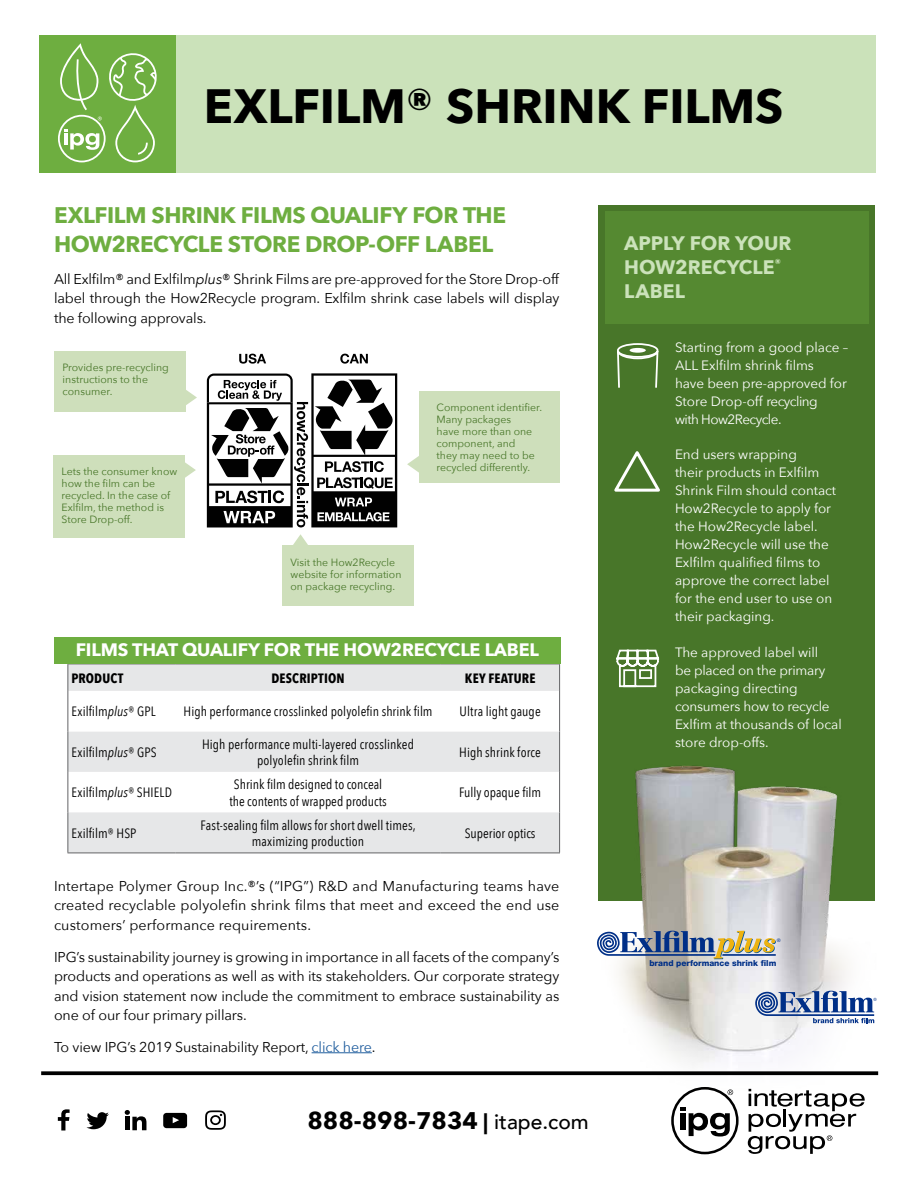
<style>
.page{position:relative;width:918px;height:1188px;background:#fff}
.page>*{position:absolute;margin:0;border:0;box-sizing:border-box;transform-origin:0 0}
.t1{font:700 48px "Avenir Next";color:#000}
.t2{font:700 24px "Avenir Next";color:#000}
.t3{font:700 22.5px/28.5px "Avenir Next";letter-spacing:-.02em;color:#6eae40}
.t4{font:700 19.5px/24px "Avenir Next";color:#fff}
.t5{font:700 18px "Avenir Next";letter-spacing:-.01em;color:#fff}
.t6{font:14.25px/19.5px "Avenir Next";letter-spacing:-.01em;color:#000;text-align:justify}
.t7{font:13.5px/18px "Avenir Next";color:#fff}
.t8{font:13.5px/16.2px "Avenir Next Condensed";letter-spacing:.005em;color:#000;text-align:center}
.t9{font:700 13.5px "Avenir Next Condensed";letter-spacing:.01em;color:#000}
.t10{font:10.5px/12px "Avenir Next";color:#487629}
.t11{font:800 8.25px "Helvetica Neue";color:#002f87}
.t12{font:4.8px "Helvetica Neue";color:#002f87}
.s1{font-style:italic}
.s2{color:#215e9e}
.s3{font-size:21px}
.s4{font-family:"Avenir";font-weight:500;font-size:21px}
</style>
<div class="page">
<div style="left:598px;top:205px;width:277px;height:696px;background:#487629"></div>
<img style="left:565px;top:765px;width:314px;height:324px">
<svg style="left:58px;top:1109px;width:12px;height:21px"></svg>
<svg style="left:125px;top:1110px;width:21px;height:20px"></svg>
<svg style="left:163px;top:1113px;width:24px;height:15px"></svg>
<svg style="left:86px;top:1112px;width:23px;height:17px"></svg>
<svg style="left:205px;top:1110px;width:21px;height:20px"></svg>
<svg style="left:748px;top:1089px;width:117px;height:65px"></svg>
<svg style="left:671px;top:1087px;width:68px;height:67px"></svg>
<svg style="left:41px;top:1071px;width:837px;height:4px;background:#161616"></svg>
<div style="left:39px;top:35px;width:136px;height:138px;background:#6eae40"></div>
<div style="left:175px;top:35px;width:701px;height:138px;background:#cbe2ba"></div>
<svg style="left:58px;top:43px;width:99px;height:119px"></svg>
<div style="left:419px;top:391px;width:141px;height:92px;background:#cedfbb"></div>
<svg style="left:407px;top:456px;width:12px;height:17px"></svg>
<svg style="left:239px;top:354px;width:27px;height:10px"></svg>
<svg style="left:340px;top:354px;width:28px;height:10px"></svg>
<svg style="left:207px;top:373px;width:190px;height:154px"></svg>
<svg style="left:616px;top:649px;width:44px;height:39px"></svg>
<svg style="left:617px;top:343px;width:42px;height:45px"></svg>
<div style="left:605px;top:212px;width:263px;height:112px;background:#558931"></div>
<div style="left:53px;top:455px;width:132px;height:82px;background:#cedfbb"></div>
<svg style="left:185px;top:462px;width:11px;height:16px"></svg>
<div style="left:54px;top:351px;width:132px;height:61px;background:#cedfbb"></div>
<svg style="left:186px;top:390px;width:11px;height:15px"></svg>
<div style="left:282px;top:546px;width:132px;height:60px;background:#cedfbb"></div>
<svg style="left:292px;top:534px;width:17px;height:12px"></svg>
<div style="left:69px;top:665px;width:490px;height:26px;background:#e6e7e8"></div>
<div style="left:69px;top:732px;width:490px;height:40px;background:#e6e7e8"></div>
<div style="left:69px;top:812px;width:490px;height:41px;background:#e6e7e8"></div>
<hr style="left:68px;top:664px;width:108px;height:1px;background:#636466">
<svg style="left:68px;top:664px;width:1px;height:27px"></svg>
<hr style="left:176px;top:664px;width:265px;height:1px;background:#636466">
<hr style="left:441px;top:664px;width:119px;height:1px;background:#636466">
<svg style="left:559px;top:664px;width:1px;height:27px"></svg>
<hr style="left:68px;top:691px;width:1px;height:40px;background:#636466">
<hr style="left:559px;top:691px;width:1px;height:40px;background:#636466">
<hr style="left:68px;top:731px;width:1px;height:41px;background:#636466">
<hr style="left:559px;top:731px;width:1px;height:41px;background:#636466">
<hr style="left:68px;top:772px;width:1px;height:40px;background:#636466">
<hr style="left:559px;top:772px;width:1px;height:40px;background:#636466">
<hr style="left:68px;top:812px;width:1px;height:41px;background:#636466">
<hr style="left:559px;top:812px;width:1px;height:41px;background:#636466">
<hr style="left:68px;top:853px;width:108px;height:1px;background:#636466">
<hr style="left:176px;top:853px;width:265px;height:1px;background:#636466">
<hr style="left:441px;top:853px;width:119px;height:1px;background:#636466">
<svg style="left:755px;top:991px;width:122px;height:32px"></svg>
<svg style="left:597px;top:931px;width:179px;height:28px;background:#9ba2aa"></svg>
<hr style="left:722px;top:954px;width:54px;height:2px;background:#002f87">
<div style="left:54px;top:637px;width:506px;height:27px;background:#6eae40"></div>
<hr style="left:312px;top:1052px;width:60px;height:1px;background:#215e9e">
<svg style="left:614px;top:451px;width:46px;height:41px"></svg>
<h1 class="t1" style="left:204px;top:64px;width:581px">EXLFILM® SHRINK FILMS</h1>
<h3 class="t3" style="left:54px;top:201px;width:454px">EXLFILM SHRINK FILMS QUALIFY FOR THE<br>HOW2RECYCLE STORE DROP-OFF LABEL</h3>
<p class="t6" style="left:54px;top:268px;width:507px">All Exlfilm® and Exlfilm<span class="s1">plus</span>® Shrink Films are pre-approved for the Store Drop-off label through the How2Recycle program. Exlfilm shrink case labels will display the following approvals.</p>
<p class="t10" style="left:63px;top:361px;width:108px">Provides pre-recycling instructions to the consumer.</p>
<p class="t10" style="left:62px;top:465px;width:117px">Lets the consumer know how the film can be recycled. In the case of<br>Exlfilm, the method is<br>Store Drop-off.</p>
<p class="t10" style="left:291px;top:556px;width:112px">Visit the How2Recycle website for information on package recycling.</p>
<p class="t10" style="left:437px;top:401px;width:107px">Component identifier.<br>Many packages<br>have more than one component, and<br>they may need to be recycled differently.</p>
<p class="t5" style="left:76px;top:634px;width:465px">FILMS THAT QUALIFY FOR THE HOW2RECYCLE LABEL</p>
<p class="t9" style="left:71px;top:670px;width:54px">PRODUCT</p>
<p class="t9" style="left:271px;top:670px;width:75px">DESCRIPTION</p>
<p class="t9" style="left:465px;top:670px;width:72px">KEY FEATURE</p>
<p class="t8" style="left:71px;top:703px;width:86px">Exilfilm<span class="s1">plus</span>® GPL</p>
<p class="t8" style="left:184px;top:703px;width:251px">High performance crosslinked polyolefin shrink film</p>
<p class="t8" style="left:459px;top:703px;width:83px">Ultra light gauge</p>
<p class="t8" style="left:71px;top:743px;width:87px">Exilfilm<span class="s1">plus</span>® GPS</p>
<p class="t8" style="left:202px;top:735px;width:213px">High performance multi-layered crosslinked polyolefin shrink film</p>
<p class="t8" style="left:459px;top:743px;width:83px">High shrink force</p>
<p class="t8" style="left:71px;top:784px;width:102px">Exilfilm<span class="s1">plus</span>® SHIELD</p>
<p class="t8" style="left:229px;top:776px;width:159px">Shrink film designed to conceal the contents of wrapped products</p>
<p class="t8" style="left:459px;top:784px;width:84px">Fully opaque film</p>
<p class="t8" style="left:71px;top:824px;width:67px">Exilfilm® HSP</p>
<p class="t8" style="left:200px;top:816px;width:217px">Fast-sealing film allows for short dwell times, maximizing production</p>
<p class="t8" style="left:465px;top:824px;width:72px">Superior optics</p>
<p class="t6" style="left:54px;top:876px;width:507px">Intertape Polymer Group Inc.®’s (“IPG”) R&amp;D and Manufacturing teams have created recyclable polyolefin shrink films that meet and exceed the end use customers’ performance requirements.</p>
<p class="t6" style="left:54px;top:946px;width:507px">IPG’s sustainability journey is growing in importance in all facets of the company’s products and operations as well as with its stakeholders. Our corporate strategy and vision statement now include the commitment to embrace sustainability as one of our four primary pillars.</p>
<p class="t6" style="left:54px;top:1036px;width:323px">To view IPG’s 2019 Sustainability Report, <span class="s2">click here</span>.</p>
<h2 class="t2" style="left:307px;top:1100px;width:283px">888-898-7834 <span class="s3">|</span> <span class="s4">itape.com</span></h2>
<h3 class="t4" style="left:624px;top:230px;width:169px">APPLY FOR YOUR<br>HOW2RECYCLE<sup>®<br></sup>LABEL</h3>
<p class="t7" style="left:675px;top:338px;width:175px">Starting from a good place –<br>ALL Exlfilm shrink films<br>have been pre-approved for<br>Store Drop-off recycling<br>with How2Recycle.</p>
<p class="t7" style="left:675px;top:445px;width:163px">End users wrapping<br>their products in Exlfilm<br>Shrink Film should contact<br>How2Recycle to apply for the How2Recycle label.<br>How2Recycle will use the<br>Exlfilm qualified films to approve the correct label for the end user to use on their packaging.</p>
<p class="t7" style="left:675px;top:643px;width:168px">The approved label will<br>be placed on the primary packaging directing consumers how to recycle<br>Exlfim at thousands of local store drop-offs.</p>
<p class="t12" style="left:777px;top:937px;width:5px">®</p>
<p class="t11" style="left:649px;top:958px;width:128px">brand performance shrink film</p>
</div>
